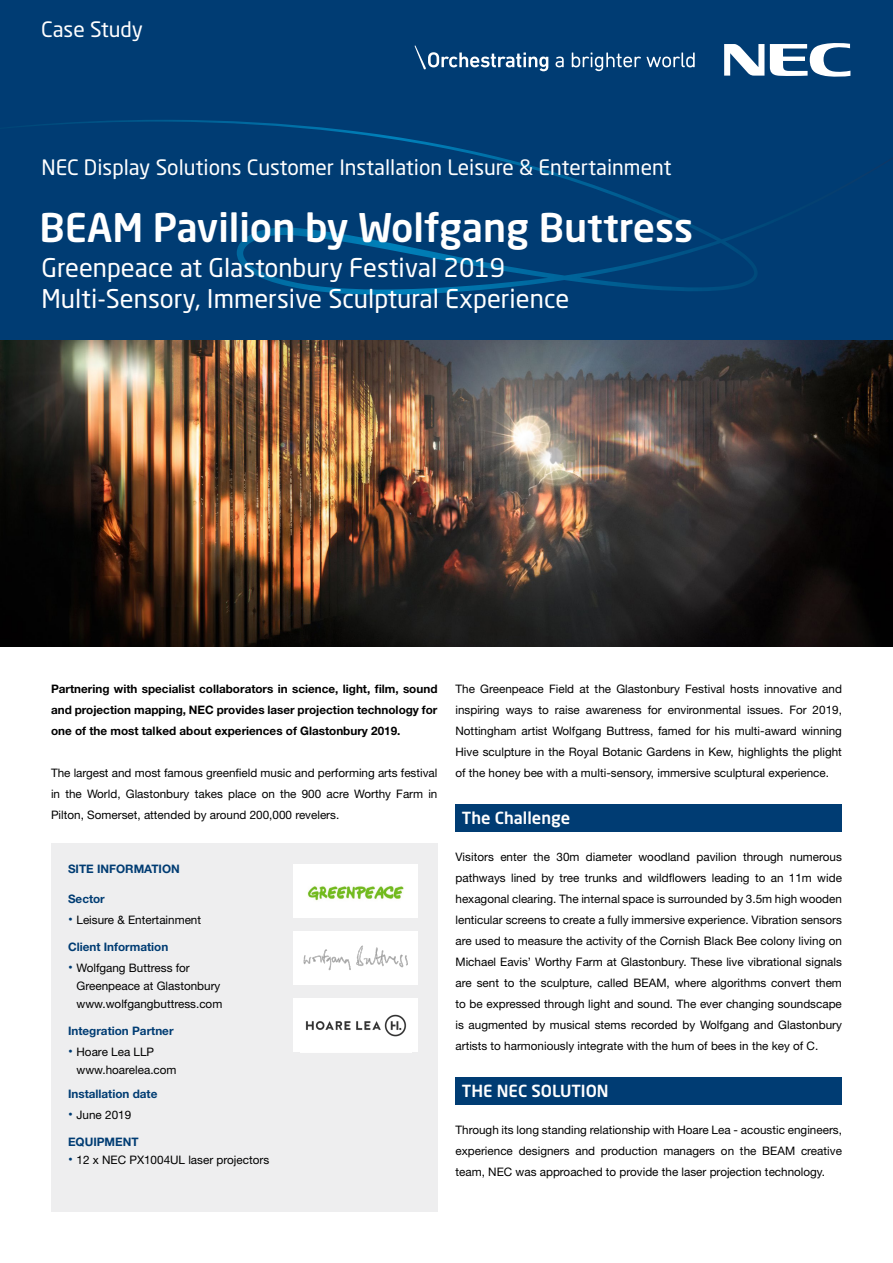
<style>
.page{position:relative;width:893px;height:1263px;background:#fff}
.page>*{position:absolute;margin:0;border:0;box-sizing:border-box;transform-origin:0 0}
.t1{font:500 39px "Neo Sans Pro";color:#fff}
.t2{font:25.5px/30.6px "Neo Sans Pro";color:#fff}
.t3{font:21px "Neo Sans Pro";color:#fff}
.t4{font:500 16.5px "Neo Sans Pro";color:#fff}
.t5{font:11.7px/21px "Helvetica Neue LT Std";color:#000;text-align:justify}
.t6{font:700 11.7px/21px "Helvetica Neue LT Std";color:#000;text-align:justify}
.t7{font:700 11.7px "Helvetica Neue LT Std";color:#003c73}
.s1{font-family:"Helvetica";font-size:13.5px;color:#003c73}
</style>
<div class="page">
<div style="left:0;top:0;width:893px;height:340px;background:#003c73"></div>
<div style="left:0;top:120px;width:893px;height:175px;background:#003c73"></div>
<svg style="left:724px;top:44px;width:40px;height:32px"></svg>
<svg style="left:770px;top:43px;width:80px;height:34px"></svg>
<svg style="left:556px;top:57px;width:8px;height:10px"></svg>
<svg style="left:572px;top:53px;width:123px;height:18px;background:#3b6993"></svg>
<svg style="left:415px;top:45px;width:133px;height:26px;background:#366590"></svg>
<div style="left:455px;top:804px;width:387px;height:27px;background:#003c73"></div>
<div style="left:455px;top:1077px;width:387px;height:27px;background:#003c73"></div>
<div style="left:51px;top:843px;width:386px;height:369px;background:#eeeeef"></div>
<div style="left:293px;top:864px;width:125px;height:54px;background:#fff"></div>
<img style="left:307px;top:885px;width:97px;height:16px">
<div style="left:293px;top:932px;width:125px;height:53px;background:#fff"></div>
<img style="left:303px;top:945px;width:105px;height:26px">
<div style="left:293px;top:999px;width:125px;height:53px;background:#fff"></div>
<img style="left:305px;top:1014px;width:102px;height:23px">
<img style="left:0;top:340px;width:893px;height:306px">
<h3 class="t3" style="left:41px;top:17px;width:103px">Case Study</h3>
<h3 class="t3" style="left:41px;top:155px;width:632px">NEC Display Solutions Customer Installation Leisure &amp; Entertainment</h3>
<h1 class="t1" style="left:39px;top:203px;width:655px">BEAM Pavilion by Wolfgang Buttress</h1>
<h2 class="t2" style="left:41px;top:252px;width:529px">Greenpeace at Glastonbury Festival 2019<br>Multi-Sensory, Immersive Sculptural Experience</h2>
<p class="t6" style="left:51px;top:678px;width:388px">Partnering with specialist collaborators in science, light, film, sound and projection mapping, NEC provides laser projection technology for one of the most talked about experiences of Glastonbury 2019.</p>
<p class="t5" style="left:51px;top:762px;width:388px">The largest and most famous greenfield music and performing arts festival in the World, Glastonbury takes place on the 900 acre Worthy Farm in Pilton, Somerset, attended by around 200,000 revelers.</p>
<p class="t7" style="left:68px;top:861px;width:113px">SITE INFORMATION</p>
<p class="t7" style="left:68px;top:891px;width:38px">Sector</p>
<p class="t5" style="left:68px;top:909px;width:135px"><span class="s1">•</span> Leisure &amp; Entertainment</p>
<p class="t7" style="left:68px;top:939px;width:102px">Client Information</p>
<p class="t5" style="left:77px;top:958px;width:147px;line-height:18px;text-align:left;text-indent:-9px"><span class="s1">•</span> Wolfgang Buttress for<br>Greenpeace at Glastonbury www.wolfgangbuttress.com</p>
<p class="t7" style="left:68px;top:1023px;width:107px">Integration Partner</p>
<p class="t5" style="left:77px;top:1042px;width:102px;line-height:18px;text-indent:-9px"><span class="s1">•</span> Hoare Lea LLP www.hoarelea.com</p>
<p class="t7" style="left:68px;top:1086px;width:91px">Installation date</p>
<p class="t5" style="left:68px;top:1104px;width:65px"><span class="s1">•</span> June 2019</p>
<p class="t7" style="left:68px;top:1134px;width:72px">EQUIPMENT</p>
<p class="t5" style="left:68px;top:1149px;width:203px"><span class="s1">•</span> 12 x NEC PX1004UL laser projectors</p>
<p class="t5" style="left:455px;top:678px;width:388px">The Greenpeace Field at the Glastonbury Festival hosts innovative and inspiring ways to raise awareness for environmental issues. For 2019, Nottingham artist Wolfgang Buttress, famed for his multi-award winning Hive sculpture in the Royal Botanic Gardens in Kew, highlights the plight of the honey bee with a multi-sensory, immersive sculptural experience.</p>
<h3 class="t4" style="left:462px;top:807px;width:110px">The Challenge</h3>
<p class="t5" style="left:455px;top:846px;width:388px">Visitors enter the 30m diameter woodland pavilion through numerous pathways lined by tree trunks and wildflowers leading to an 11m wide hexagonal clearing. The internal space is surrounded by 3.5m high wooden lenticular screens to create a fully immersive experience. Vibration sensors are used to measure the activity of the Cornish Black Bee colony living on Michael Eavis’ Worthy Farm at Glastonbury. These live vibrational signals are sent to the sculpture, called BEAM, where algorithms convert them to be expressed through light and sound. The ever changing soundscape is augmented by musical stems recorded by Wolfgang and Glastonbury artists to harmoniously integrate with the hum of bees in the key of C.</p>
<h3 class="t4" style="left:462px;top:1080px;width:148px">THE NEC SOLUTION</h3>
<p class="t5" style="left:455px;top:1119px;width:388px">Through its long standing relationship with Hoare Lea - acoustic engineers, experience designers and production managers on the BEAM creative team, NEC was approached to provide the laser projection technology.</p>
</div>
